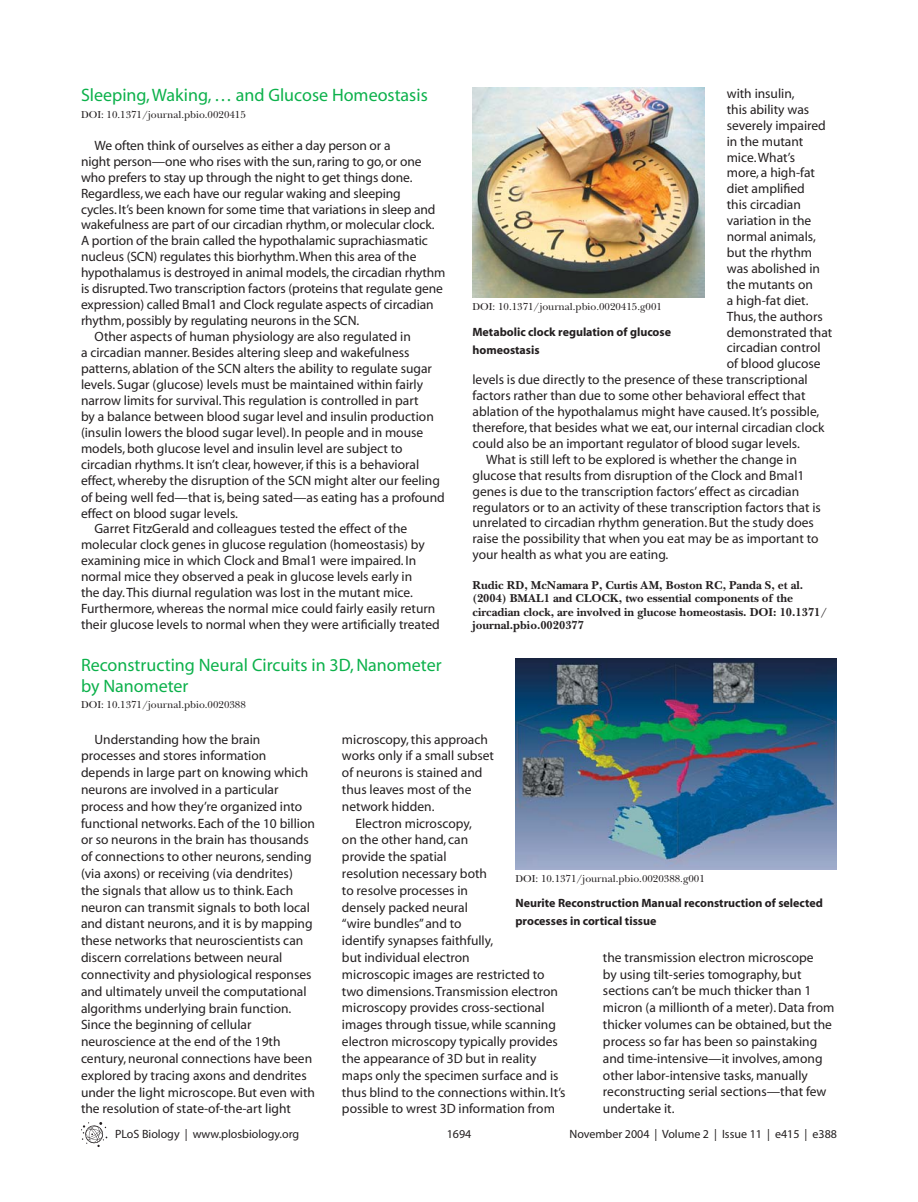
<style>
.page{position:relative;width:918px;height:1202px;background:#fff}
.page>*{position:absolute;margin:0;border:0;box-sizing:border-box;transform-origin:0 0}
.t1{font:18px/21px "Myriad";color:#0cb14b}
.t2{font:13.5px/16.8px "Myriad";color:#231f20}
.t3{font:700 12px/13.5px "PLB Iserif";color:#231f20}
.t4{font:700 12px/18px "Myriad";color:#231f20}
.t5{font:12px "Myriad";color:#231f20}
.t6{font:500 10.5px "PLB Iserif";color:#231f20}
</style>
<div class="page">
<svg style="left:81px;top:1122px;width:26px;height:25px"></svg>
<img style="left:472px;top:88px;width:232px;height:209px">
<img style="left:515px;top:658px;width:322px;height:211px">
<h1 class="t1" style="left:81px;top:86px;width:348px">Sleeping, Waking, … and Glucose Homeostasis</h1>
<p class="t6" style="left:81px;top:110px;width:166px">DOI: 10.1371/journal.pbio.0020415</p>
<p class="t2" style="left:94px;top:138px;width:298px">We often think of ourselves as either a day person or a</p>
<p class="t2" style="left:81px;top:154px;width:342px">night person—one who rises with the sun, raring to go, or one</p>
<p class="t2" style="left:81px;top:170px;width:333px">who prefers to stay up through the night to get things done.</p>
<p class="t2" style="left:81px;top:186px;width:321px">Regardless, we each have our regular waking and sleeping</p>
<p class="t2" style="left:81px;top:202px;width:356px">cycles. It’s been known for some time that variations in sleep and</p>
<p class="t2" style="left:81px;top:217px;width:355px">wakefulness are part of our circadian rhythm, or molecular clock.</p>
<p class="t2" style="left:81px;top:233px;width:348px">A portion of the brain called the hypothalamic suprachiasmatic</p>
<p class="t2" style="left:81px;top:249px;width:337px">nucleus (SCN) regulates this biorhythm. When this area of the</p>
<p class="t2" style="left:81px;top:265px;width:366px">hypothalamus is destroyed in animal models, the circadian rhythm</p>
<p class="t2" style="left:81px;top:281px;width:363px">is disrupted. Two transcription factors (proteins that regulate gene</p>
<p class="t2" style="left:81px;top:297px;width:354px">expression) called Bmal1 and Clock regulate aspects of circadian</p>
<p class="t2" style="left:81px;top:313px;width:280px">rhythm, possibly by regulating neurons in the SCN.</p>
<p class="t2" style="left:94px;top:329px;width:318px">Other aspects of human physiology are also regulated in</p>
<p class="t2" style="left:81px;top:345px;width:330px">a circadian manner. Besides altering sleep and wakefulness</p>
<p class="t2" style="left:81px;top:361px;width:353px">patterns, ablation of the SCN alters the ability to regulate sugar</p>
<p class="t2" style="left:81px;top:377px;width:344px">levels. Sugar (glucose) levels must be maintained within fairly</p>
<p class="t2" style="left:81px;top:393px;width:339px">narrow limits for survival. This regulation is controlled in part</p>
<p class="t2" style="left:81px;top:409px;width:354px">by a balance between blood sugar level and insulin production</p>
<p class="t2" style="left:81px;top:425px;width:344px">(insulin lowers the blood sugar level). In people and in mouse</p>
<p class="t2" style="left:81px;top:441px;width:323px">models, both glucose level and insulin level are subject to</p>
<p class="t2" style="left:81px;top:457px;width:340px">circadian rhythms. It isn’t clear, however, if this is a behavioral</p>
<p class="t2" style="left:81px;top:473px;width:361px">effect, whereby the disruption of the SCN might alter our feeling</p>
<p class="t2" style="left:81px;top:489px;width:365px">of being well fed—that is, being sated—as eating has a profound</p>
<p class="t2" style="left:81px;top:505px;width:159px">effect on blood sugar levels.</p>
<p class="t2" style="left:94px;top:521px;width:314px">Garret FitzGerald and colleagues tested the effect of the</p>
<p class="t2" style="left:81px;top:537px;width:345px">molecular clock genes in glucose regulation (homeostasis) by</p>
<p class="t2" style="left:81px;top:553px;width:337px">examining mice in which Clock and Bmal1 were impaired. In</p>
<p class="t2" style="left:81px;top:569px;width:333px">normal mice they observed a peak in glucose levels early in</p>
<p class="t2" style="left:81px;top:585px;width:333px">the day. This diurnal regulation was lost in the mutant mice.</p>
<p class="t2" style="left:81px;top:601px;width:356px">Furthermore, whereas the normal mice could fairly easily return</p>
<p class="t2" style="left:81px;top:617px;width:360px">their glucose levels to normal when they were artificially treated</p>
<h1 class="t1" style="left:81px;top:655px;width:362px">Reconstructing Neural Circuits in 3D, Nanometer by Nanometer</h1>
<p class="t6" style="left:81px;top:700px;width:166px">DOI: 10.1371/journal.pbio.0020388</p>
<p class="t2" style="left:727px;top:86px;width:69px">with insulin,</p>
<p class="t2" style="left:727px;top:102px;width:84px">this ability was</p>
<p class="t2" style="left:727px;top:118px;width:101px">severely impaired</p>
<p class="t2" style="left:727px;top:134px;width:78px">in the mutant</p>
<p class="t2" style="left:727px;top:150px;width:70px">mice. What’s</p>
<p class="t2" style="left:727px;top:166px;width:90px">more, a high-fat</p>
<p class="t2" style="left:727px;top:181px;width:80px">diet amplified</p>
<p class="t2" style="left:727px;top:197px;width:76px">this circadian</p>
<p class="t2" style="left:727px;top:213px;width:86px">variation in the</p>
<p class="t2" style="left:727px;top:229px;width:91px">normal animals,</p>
<p class="t2" style="left:727px;top:245px;width:87px">but the rhythm</p>
<p class="t2" style="left:727px;top:261px;width:95px">was abolished in</p>
<p class="t2" style="left:727px;top:277px;width:88px">the mutants on</p>
<p class="t2" style="left:727px;top:293px;width:83px">a high-fat diet.</p>
<p class="t2" style="left:727px;top:309px;width:98px">Thus, the authors</p>
<p class="t2" style="left:727px;top:325px;width:107px">demonstrated that</p>
<p class="t2" style="left:727px;top:340px;width:95px">circadian control</p>
<p class="t2" style="left:727px;top:356px;width:95px">of blood glucose</p>
<p class="t2" style="left:473px;top:372px;width:337px">levels is due directly to the presence of these transcriptional</p>
<p class="t2" style="left:473px;top:388px;width:335px">factors rather than due to some other behavioral effect that</p>
<p class="t2" style="left:473px;top:404px;width:348px">ablation of the hypothalamus might have caused. It’s possible,</p>
<p class="t2" style="left:473px;top:420px;width:354px">therefore, that besides what we eat, our internal circadian clock</p>
<p class="t2" style="left:473px;top:436px;width:329px">could also be an important regulator of blood sugar levels.</p>
<p class="t2" style="left:486px;top:452px;width:312px">What is still left to be explored is whether the change in</p>
<p class="t2" style="left:473px;top:468px;width:333px">glucose that results from disruption of the Clock and Bmal1</p>
<p class="t2" style="left:473px;top:484px;width:328px">genes is due to the transcription factors’ effect as circadian</p>
<p class="t2" style="left:473px;top:499px;width:350px">regulators or to an activity of these transcription factors that is</p>
<p class="t2" style="left:473px;top:515px;width:343px">unrelated to circadian rhythm generation. But the study does</p>
<p class="t2" style="left:473px;top:531px;width:348px">raise the possibility that when you eat may be as important to</p>
<p class="t2" style="left:473px;top:547px;width:197px">your health as what you are eating.</p>
<p class="t3" style="left:472px;top:580px;width:356px">Rudic RD, McNamara P, Curtis AM, Boston RC, Panda S, et al. (2004) BMAL1 and CLOCK, two essential components of the circadian clock, are involved in glucose homeostasis. DOI: 10.1371/ journal.pbio.0020377</p>
<p class="t6" style="left:472px;top:302px;width:191px">DOI: 10.1371/journal.pbio.0020415.g001</p>
<p class="t4" style="left:472px;top:323px;width:200px">Metabolic clock regulation of glucose homeostasis</p>
<p class="t2" style="left:81px;top:731px;width:236px;text-indent:14px">Understanding how the brain processes and stores information depends in large part on knowing which neurons are involved in a particular process and how they’re organized into functional networks. Each of the 10 billion or so neurons in the brain has thousands of connections to other neurons, sending (via axons) or receiving (via dendrites)<br>the signals that allow us to think. Each neuron can transmit signals to both local and distant neurons, and it is by mapping these networks that neuroscientists can discern correlations between neural connectivity and physiological responses and ultimately unveil the computational algorithms underlying brain function.<br>Since the beginning of cellular neuroscience at the end of the 19th century, neuronal connections have been explored by tracing axons and dendrites under the light microscope. But even with the resolution of state-of-the-art light</p>
<p class="t2" style="left:342px;top:731px;width:147px">microscopy, this approach</p>
<p class="t2" style="left:342px;top:748px;width:154px">works only if a small subset</p>
<p class="t2" style="left:342px;top:765px;width:142px">of neurons is stained and</p>
<p class="t2" style="left:342px;top:782px;width:131px">thus leaves most of the</p>
<p class="t2" style="left:342px;top:799px;width:94px">network hidden.</p>
<p class="t2" style="left:355px;top:815px;width:118px">Electron microscopy,</p>
<p class="t2" style="left:342px;top:832px;width:128px">on the other hand, can</p>
<p class="t2" style="left:342px;top:849px;width:106px">provide the spatial</p>
<p class="t2" style="left:342px;top:866px;width:147px">resolution necessary both</p>
<p class="t2" style="left:342px;top:883px;width:128px">to resolve processes in</p>
<p class="t2" style="left:342px;top:899px;width:127px">densely packed neural</p>
<p class="t2" style="left:342px;top:916px;width:121px">“wire bundles” and to</p>
<p class="t2" style="left:342px;top:933px;width:153px">identify synapses faithfully,</p>
<p class="t2" style="left:342px;top:950px;width:129px">but individual electron</p>
<p class="t2" style="left:342px;top:967px;width:204px">microscopic images are restricted to</p>
<p class="t2" style="left:342px;top:983px;width:218px">two dimensions. Transmission electron</p>
<p class="t2" style="left:342px;top:1000px;width:204px">microscopy provides cross-sectional</p>
<p class="t2" style="left:342px;top:1017px;width:215px">images through tissue, while scanning</p>
<p class="t2" style="left:342px;top:1034px;width:217px">electron microscopy typically provides</p>
<p class="t2" style="left:342px;top:1051px;width:196px">the appearance of 3D but in reality</p>
<p class="t2" style="left:342px;top:1067px;width:218px">maps only the specimen surface and is</p>
<p class="t2" style="left:342px;top:1084px;width:225px">thus blind to the connections within. It’s</p>
<p class="t2" style="left:342px;top:1101px;width:214px">possible to wrest 3D information from</p>
<p class="t6" style="left:515px;top:874px;width:191px">DOI: 10.1371/journal.pbio.0020388.g001</p>
<p class="t4" style="left:515px;top:895px;width:309px">Neurite Reconstruction Manual reconstruction of selected processes in cortical tissue</p>
<p class="t2" style="left:603px;top:950px;width:233px">the transmission electron microscope<br>by using tilt-series tomography, but sections can’t be much thicker than 1 micron (a millionth of a meter). Data from thicker volumes can be obtained, but the process so far has been so painstaking and time-intensive—it involves, among other labor-intensive tasks, manually reconstructing serial sections—that few undertake it.</p>
<p class="t5" style="left:115px;top:1129px;width:186px">PLoS Biology | www.plosbiology.org</p>
<p class="t5" style="left:447px;top:1129px;width:26px">1694</p>
<p class="t5" style="left:570px;top:1129px;width:269px">November 2004 | Volume 2 | Issue 11 | e415 | e388</p>
</div>
